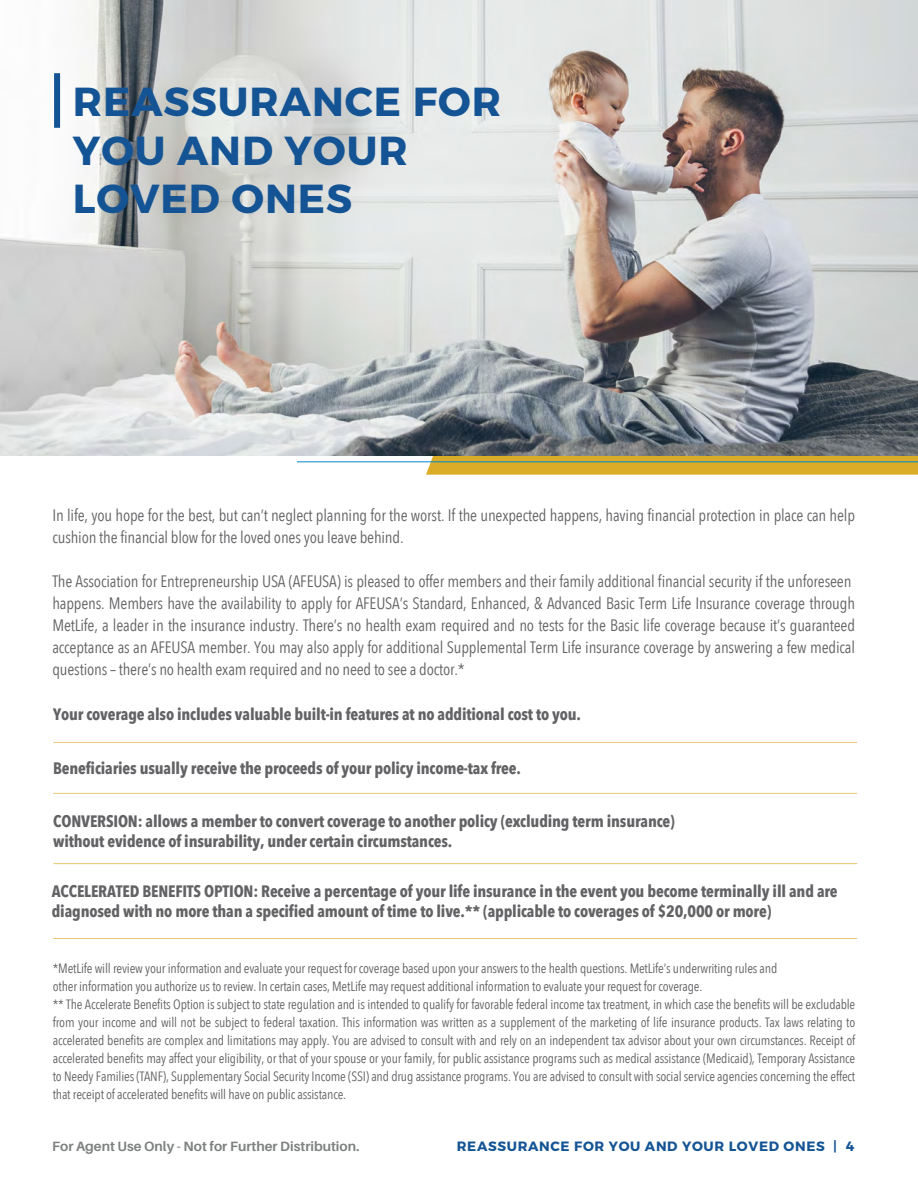
<style>
.page{position:relative;width:918px;height:1188px;background:#fff}
.page>*{position:absolute;margin:0;border:0;box-sizing:border-box;transform-origin:0 0}
.t1{font:40.5px/48.6px "Trueno Bd";letter-spacing:.025em;color:#145494}
.t2{font:16.5px/22px "Avenir Next Condensed";letter-spacing:-.01em;color:#636366}
.t3{font:700 16.5px/19.8px "Avenir Next Condensed";letter-spacing:-.01em;color:#636366}
.t4{font:13.5px/18px "Avenir Next Condensed";letter-spacing:-.015em;color:#636366;text-align:justify}
.t5{font:13.5px/18px "Avenir Next Condensed";letter-spacing:-.015em;color:#636366}
.t6{font:700 13.5px "Aileron";color:#7f8181}
.t7{font:13.5px "Trueno Bd";letter-spacing:.05em;color:#145494}
.s1{font-style:inherit}
.s2{font-family:"Trueno S Bd"}
</style>
<div class="page">
<svg style="left:426px;top:456px;width:492px;height:19px;background:#d7ad2f"></svg>
<img style="left:0;top:0;width:918px;height:456px">
<div style="left:54px;top:73px;width:6px;height:55px;background:#145494"></div>
<hr style="left:297px;top:461px;width:621px;height:1px;background:#0088ce">
<hr style="left:53px;top:742px;width:804px;height:1px;background:#dbac27">
<hr style="left:53px;top:793px;width:804px;height:1px;background:#dbac27">
<hr style="left:53px;top:863px;width:804px;height:1px;background:#dbac27">
<hr style="left:53px;top:938px;width:804px;height:1px;background:#dbac27">
<h1 class="t1" style="left:73px;top:78px;width:430px">REASSURANCE FOR<br>YOU AND YOUR<br>LOVED ONES</h1>
<p class="t2" style="left:52px;top:503px;width:804px">In life, you hope for the best, but can’t neglect planning for the worst. If the unexpected happens, having financial protection in place can help cushion the financial blow for the loved ones you leave behind.</p>
<p class="t2" style="left:52px;top:570px;width:804px">The Association for Entrepreneurship USA (AFEUSA) is pleased to offer members and their family additional financial security if the unforeseen happens. Members have the availability to apply for AFEUSA’s Standard, Enhanced, &amp; Advanced Basic Term Life Insurance coverage through MetLife, a leader in the insurance industry. There’s no health exam required and no tests for the Basic life coverage because it’s guaranteed acceptance as an AFEUSA member. You may also apply for additional Supplemental Term Life insurance coverage by answering a few medical questions – there’s no health exam required and no need to see a doctor.*</p>
<p class="t3" style="left:53px;top:704px;width:529px">Your coverage also includes valuable built-in features at no additional cost to you.</p>
<p class="t3" style="left:53px;top:759px;width:469px">Beneficiaries usually receive the proceeds of your policy income-tax free.</p>
<p class="t3" style="left:53px;top:811px;width:623px">CONVERSION: allows a member to convert coverage to another policy (excluding term insurance) without evidence of insurability, under certain circumstances.</p>
<p class="t3" style="left:52px;top:881px;width:788px">ACCELERATED BENEFITS OPTION: Receive a percentage of your life insurance in the event you become terminally ill and are diagnosed with no more than a specified amount of time to live.** (applicable to coverages of $20,000 or more)</p>
<p class="t5" style="left:53px;top:958px;width:726px"><span class="s1">*</span>MetLife will review your information and evaluate your request for coverage based upon your answers to the health questions. MetLife’s underwriting rules and other information you authorize us to review. In certain cases, MetLife may request additional information to evaluate your request for coverage.</p>
<p class="t4" style="left:53px;top:994px;width:804px">** The Accelerate Benefits Option is subject to state regulation and is intended to qualify for favorable federal income tax treatment, in which case the benefits will be excludable from your income and will not be subject to federal taxation. This information was written as a supplement of the marketing of life insurance products. Tax laws relating to accelerated benefits are complex and limitations may apply. You are advised to consult with and rely on an independent tax advisor about your own circumstances. Receipt of accelerated benefits may affect your eligibility, or that of your spouse or your family, for public assistance programs such as medical assistance (Medicaid), Temporary Assistance to Needy Families (TANF), Supplementary Social Security Income (SSI) and drug assistance programs. You are advised to consult with social service agencies concerning the effect that receipt of accelerated benefits will have on public assistance.</p>
<p class="t6" style="left:52px;top:1139px;width:309px">For Agent Use Only - Not for Further Distribution.</p>
<p class="t7" style="left:457px;top:1138px;width:399px">REASSURANCE FOR YOU AND YOUR LOVED ONES <span class="s2">|</span> 4</p>
</div>
